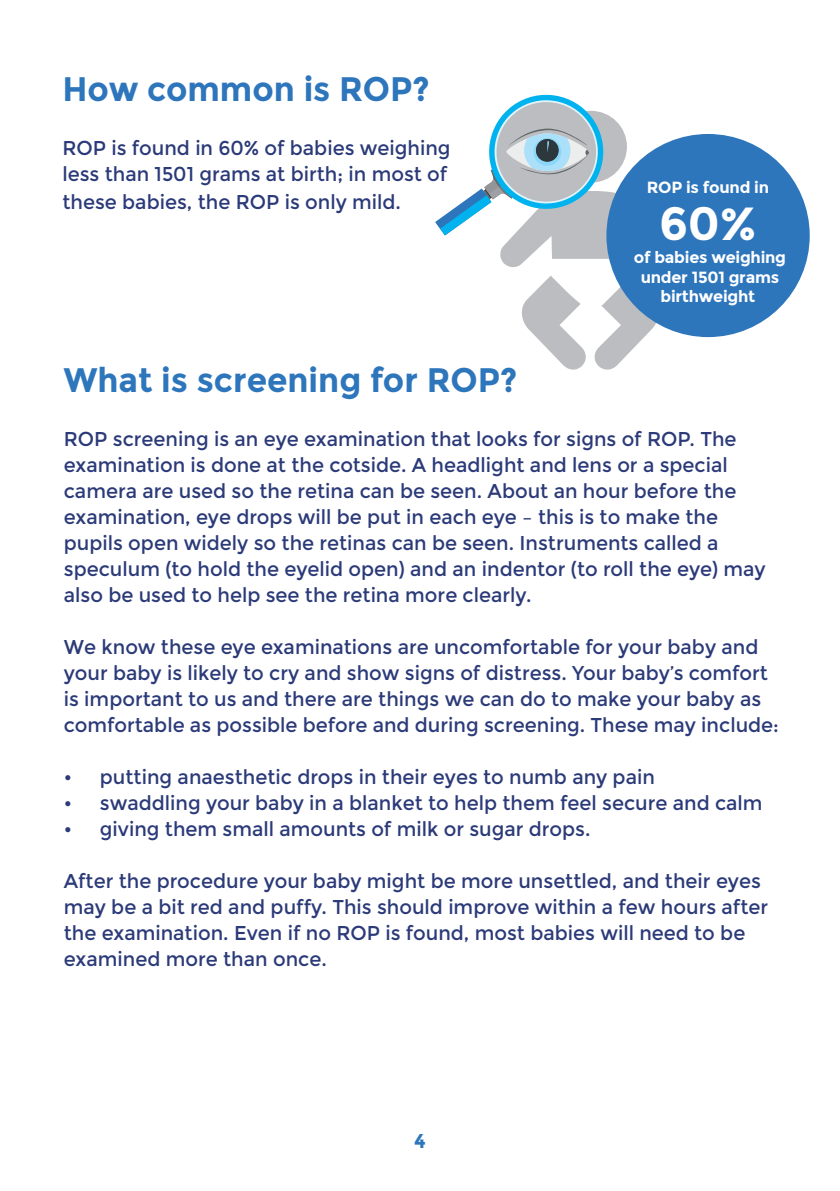
<style>
.page{position:relative;width:840px;height:1191px;background:#fff}
.page>*{position:absolute;margin:0;border:0;box-sizing:border-box;transform-origin:0 0}
.t1{font:700 46.4px "Montserrat";color:#fff}
.t2{font:700 34px "Montserrat";color:#2e76bc}
.t3{font:20px/26px "Montserrat";color:#2b3a78}
.t4{font:700 20px "Montserrat";color:#2e76bc}
.t5{font:700 16.2px/19.4px "Montserrat";letter-spacing:-.015em;color:#fff;text-align:center}
</style>
<div class="page">
<svg style="left:435px;top:95px;width:246px;height:275px"></svg>
<div style="left:606px;top:134px;width:203px;height:203px;background:#2e76bc;border-radius:50%"></div>
<p class="t2" style="left:62px;top:69px;width:369px">How common is ROP?</p>
<p class="t3" style="left:62px;top:135px;width:389px">ROP is found in 60% of babies weighing less than 1501 grams at birth; in most of</p>
<p class="t3" style="left:62px;top:189px;width:340px">these babies, the ROP is only mild.</p>
<p class="t5" style="left:646px;top:178px;width:124px">ROP is found in</p>
<p class="t1" style="left:658px;top:196px;width:99px">60%</p>
<p class="t5" style="left:633px;top:248px;width:154px">of babies weighing under 1501 grams birthweight</p>
<p class="t2" style="left:64px;top:359px;width:455px">What is screening for ROP?</p>
<p class="t3" style="left:64px;top:426px;width:703px">ROP screening is an eye examination that looks for signs of ROP. The examination is done at the cotside. A headlight and lens or a special camera are used so the retina can be seen. About an hour before the examination, eye drops will be put in each eye – this is to make the pupils open widely so the retinas can be seen. Instruments called a speculum (to hold the eyelid open) and an indentor (to roll the eye) may also be used to help see the retina more clearly.</p>
<p class="t3" style="left:64px;top:634px;width:716px">We know these eye examinations are uncomfortable for your baby and your baby is likely to cry and show signs of distress. Your baby’s comfort is important to us and there are things we can do to make your baby as comfortable as possible before and during screening. These may include:</p>
<p class="t3" style="left:64px;top:764px;width:592px">• putting anaesthetic drops in their eyes to numb any pain</p>
<p class="t3" style="left:64px;top:790px;width:700px">• swaddling your baby in a blanket to help them feel secure and calm</p>
<p class="t3" style="left:64px;top:816px;width:528px">• giving them small amounts of milk or sugar drops.</p>
<p class="t3" style="left:64px;top:868px;width:705px">After the procedure your baby might be more unsettled, and their eyes may be a bit red and puffy. This should improve within a few hours after the examination. Even if no ROP is found, most babies will need to be examined more than once.</p>
<p class="t4" style="left:414px;top:1129px;width:13px">4</p>
</div>
